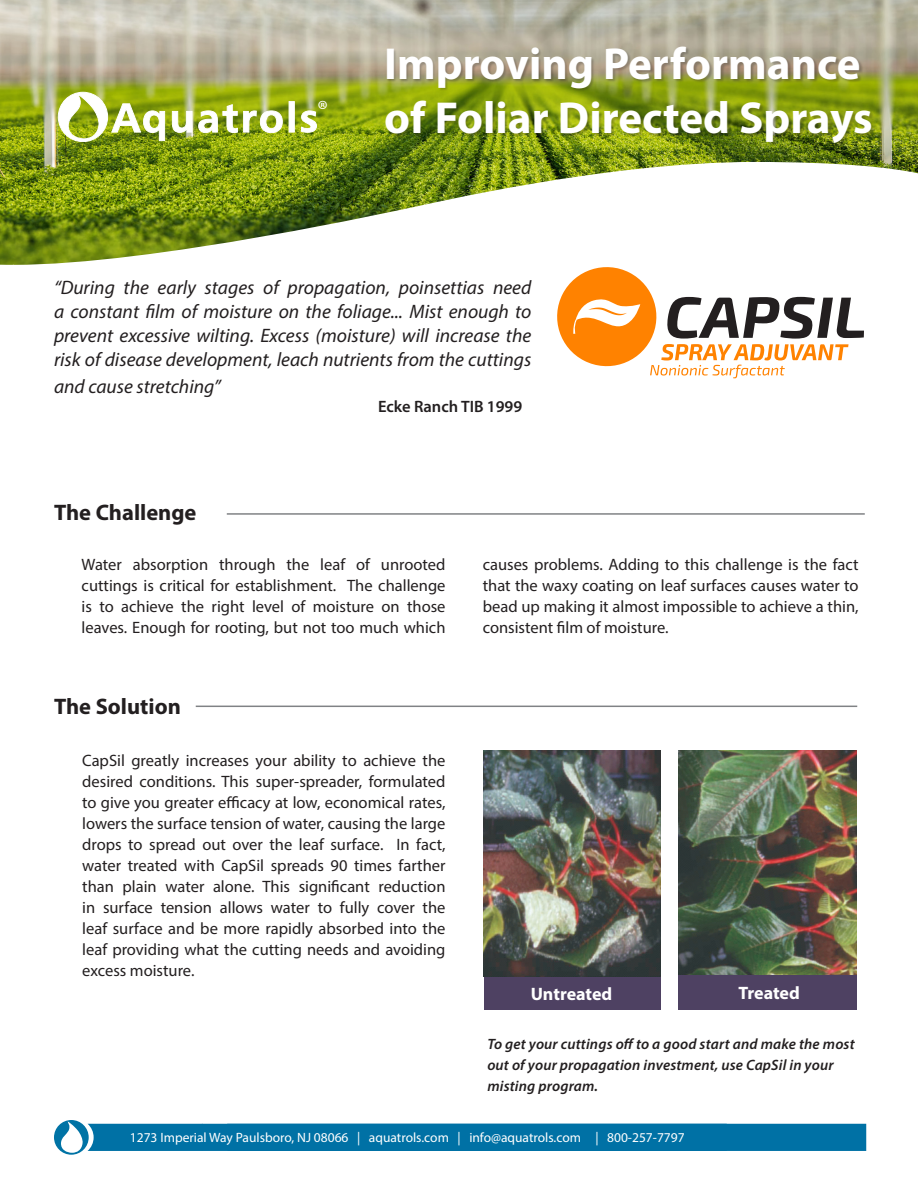
<style>
.page{position:relative;width:918px;height:1188px;background:#fff}
.page>*{position:absolute;margin:0;border:0;box-sizing:border-box;transform-origin:0 0}
.t1{font:700 45px "Myriad Pro";color:#fff}
.t2{font:25.2px "Myriad Pro";color:#fff}
.t3{font:700 22.5px "Myriad Pro";color:#231f20}
.t4{font:italic 19.5px/24px "Myriad Pro";color:#231f20;text-align:justify}
.t5{font:700 18px "Myriad Pro";letter-spacing:-.005em;color:#fff}
.t6{font:16.5px/21px "Myriad Pro";color:#231f20;text-align:justify}
.t7{font:600 16.5px "Myriad Pro";color:#231f20}
.t8{font:italic 600 15px/21px "Myriad Pro";letter-spacing:.01em;color:#231f20}
.t9{font:13.5px "Myriad Pro";color:#fff}
</style>
<div class="page">
<hr style="left:196px;top:706px;width:661px;height:1px;background:#808285">
<hr style="left:227px;top:513px;width:638px;height:2px;background:#808285">
<div style="left:679px;top:751px;width:178px;height:259px;background:#4e4162"></div>
<img style="left:679px;top:751px;width:177px;height:224px">
<div style="left:484px;top:751px;width:176px;height:259px;background:#4e4162"></div>
<img style="left:484px;top:751px;width:176px;height:226px">
<img style="left:0;top:0;width:918px;height:265px">
<svg style="left:172px;top:111px;width:20px;height:22px"></svg>
<svg style="left:198px;top:104px;width:85px;height:29px"></svg>
<svg style="left:289px;top:101px;width:6px;height:31px"></svg>
<svg style="left:301px;top:110px;width:16px;height:23px"></svg>
<svg style="left:58px;top:92px;width:107px;height:50px"></svg>
<div style="left:386px;top:47px;width:489px;height:101px;background:#231f20;opacity:.28"></div>
<div style="left:54px;top:1120px;width:35px;height:35px;background:#0073a5;border-radius:50%"></div>
<svg style="left:61px;top:1122px;width:805px;height:31px;background:#2384b1"></svg>
<div style="left:541px;top:251px;width:339px;height:142px;background:#fff"></div>
<svg style="left:557px;top:267px;width:307px;height:111px"></svg>
<p class="t2" style="left:318px;top:94px;width:12px">®</p>
<p class="t1" style="left:384px;top:35px;width:478px">Improving Performance</p>
<p class="t1" style="left:384px;top:89px;width:490px">of Foliar Directed Sprays</p>
<p class="t4" style="left:54px;top:275px;width:479px">“During the early stages of propagation, poinsettias need a constant film of moisture on the foliage... Mist enough to prevent excessive wilting. Excess (moisture) will increase the risk of disease development, leach nutrients from the cuttings</p>
<p class="t4" style="left:54px;top:374px;width:168px">and cause stretching”</p>
<p class="t7" style="left:378px;top:396px;width:146px">Ecke Ranch TIB 1999</p>
<p class="t3" style="left:54px;top:497px;width:144px">The Challenge</p>
<p class="t6" style="left:82px;top:553px;width:365px">Water absorption through the leaf of unrooted cuttings is critical for establishment. The challenge is to achieve the right level of moisture on those leaves. Enough for rooting, but not too much which</p>
<p class="t3" style="left:54px;top:692px;width:128px">The Solution</p>
<p class="t6" style="left:82px;top:750px;width:365px">CapSil greatly increases your ability to achieve the desired conditions. This super-spreader, formulated to give you greater efficacy at low, economical rates, lowers the surface tension of water, causing the large drops to spread out over the leaf surface. In fact, water treated with CapSil spreads 90 times farther than plain water alone. This significant reduction in surface tension allows water to fully cover the leaf surface and be more rapidly absorbed into the leaf providing what the cutting needs and avoiding excess moisture.</p>
<p class="t6" style="left:483px;top:553px;width:377px">causes problems. Adding to this challenge is the fact that the waxy coating on leaf surfaces causes water to bead up making it almost impossible to achieve a thin, consistent film of moisture.</p>
<p class="t5" style="left:531px;top:982px;width:83px">Untreated</p>
<p class="t5" style="left:739px;top:981px;width:63px">Treated</p>
<p class="t8" style="left:487px;top:1033px;width:369px">To get your cuttings off to a good start and make the most out of your propagation investment, use CapSil in your misting program.</p>
<p class="t9" style="left:130px;top:1130px;width:556px">1273 Imperial Way Paulsboro, NJ 08066 | aquatrols.com | info@aquatrols.com | 800-257-7797</p>
</div>
